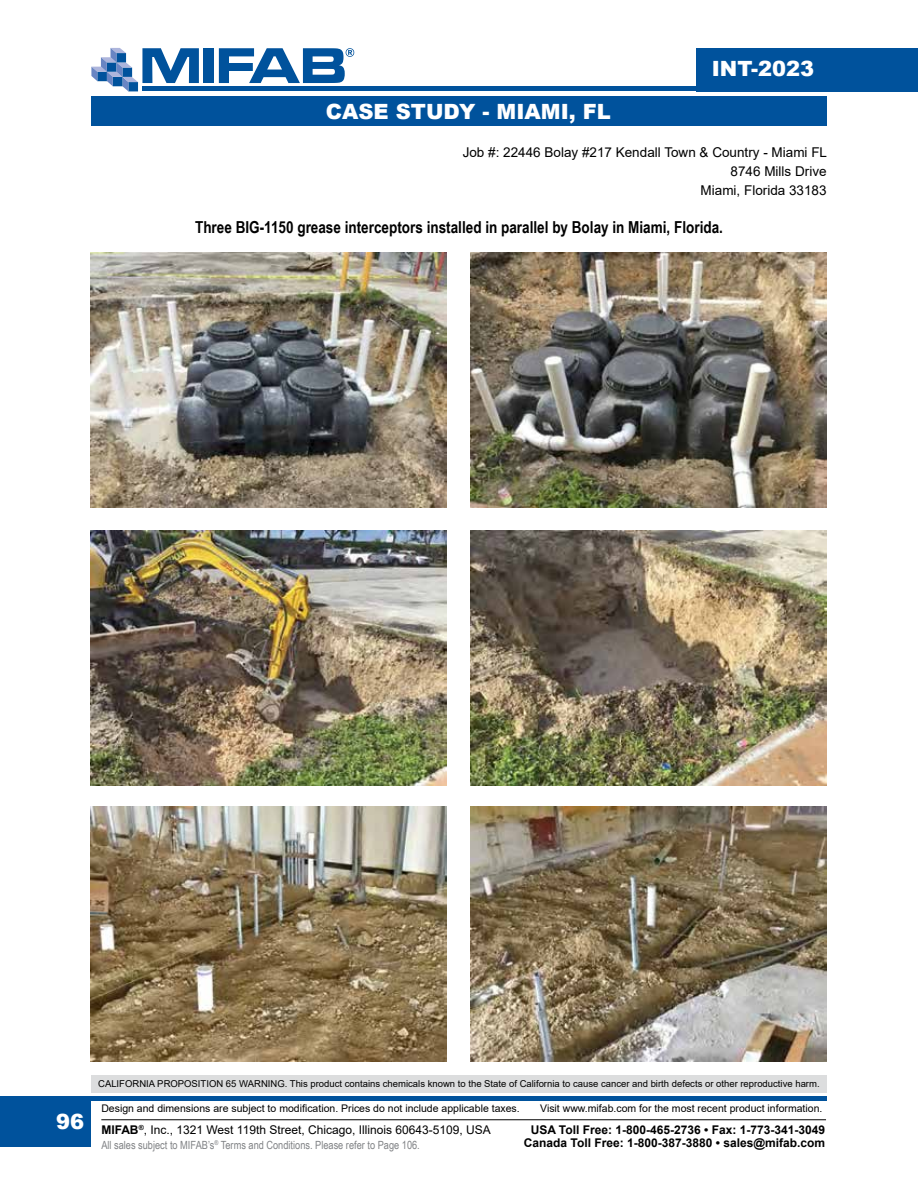
<style>
.page{position:relative;width:918px;height:1188px;background:#fff}
.page>*{position:absolute;margin:0;border:0;box-sizing:border-box;transform-origin:0 0}
.t1{font:900 21px "Arial";color:#fff}
.t2{font:700 16.5px "Arial Narrow";color:#000}
.t3{font:13.5px/19.2px "Arial";color:#000;text-align:right}
.t4{font:700 12px/13.5px "Arial";color:#000;text-align:center}
.t5{font:12px "Arial";color:#000}
.t6{font:11.25px "Arial Narrow";color:#808285}
.t7{font:10.5px "Arial";color:#000}
.t8{font:9.45px "Arial";color:#000}
.s1{font-weight:700}
</style>
<div class="page">
<hr style="left:101px;top:1119px;width:725px;height:1px;background:#000">
<div style="left:0;top:1097px;width:91px;height:50px;background:#00529c"></div>
<hr style="left:34px;top:1097px;width:793px;height:4px;background:#00529c">
<div style="left:204px;top:48px;width:10px;height:35px;background:#00529c"></div>
<svg style="left:219px;top:48px;width:135px;height:35px"></svg>
<svg style="left:91px;top:48px;width:108px;height:43px"></svg>
<hr style="left:142px;top:87px;width:776px;height:4px;background:#00529c">
<div style="left:696px;top:48px;width:222px;height:43px;background:#00529c"></div>
<div style="left:91px;top:1075px;width:736px;height:17px;background:#dcddde"></div>
<div style="left:91px;top:97px;width:736px;height:29px;background:#00529c"></div>
<img style="left:90px;top:252px;width:357px;height:255px">
<img style="left:90px;top:530px;width:357px;height:255px">
<img style="left:90px;top:807px;width:357px;height:255px">
<img style="left:470px;top:252px;width:357px;height:255px">
<img style="left:470px;top:530px;width:357px;height:255px">
<img style="left:470px;top:807px;width:357px;height:255px">
<h1 class="t1" style="left:326px;top:96px;width:287px">CASE STUDY - MIAMI, FL</h1>
<h1 class="t1" style="left:712px;top:53px;width:104px">INT-2023</h1>
<h3 class="t3" style="left:463px;top:143px;width:366px">Job #: 22446 Bolay #217 Kendall Town &amp; Country - Miami FL<br>8746 Mills Drive<br>Miami, Florida 33183</h3>
<h2 class="t2" style="left:195px;top:214px;width:529px">Three BIG-1150 grease interceptors installed in parallel by Bolay in Miami, Florida.</h2>
<h1 class="t1" style="left:56px;top:1107px;width:30px">96</h1>
<p class="t8" style="left:98px;top:1078px;width:723px">CALIFORNIA PROPOSITION 65 WARNING. This product contains chemicals known to the State of California to cause cancer and birth defects or other reproductive harm.</p>
<p class="t7" style="left:101px;top:1102px;width:420px">Design and dimensions are subject to modification. Prices do not include applicable taxes.</p>
<p class="t7" style="left:540px;top:1102px;width:284px">Visit www.mifab.com for the most recent product information.</p>
<p class="t6" style="left:101px;top:1137px;width:320px">All sales subject to MIFAB’s<sup>®</sup> Terms and Conditions. Please refer to Page 106.</p>
<p class="t5" style="left:101px;top:1121px;width:391px"><span class="s1">MIFAB</span><sup>®</sup>, Inc., 1321 West 119th Street, Chicago, Illinois 60643-5109, USA</p>
<p class="t4" style="left:524px;top:1123px;width:303px">USA Toll Free: 1-800-465-2736 • Fax: 1-773-341-3049<br>Canada Toll Free: 1-800-387-3880 • sales@mifab.com</p>
</div>
